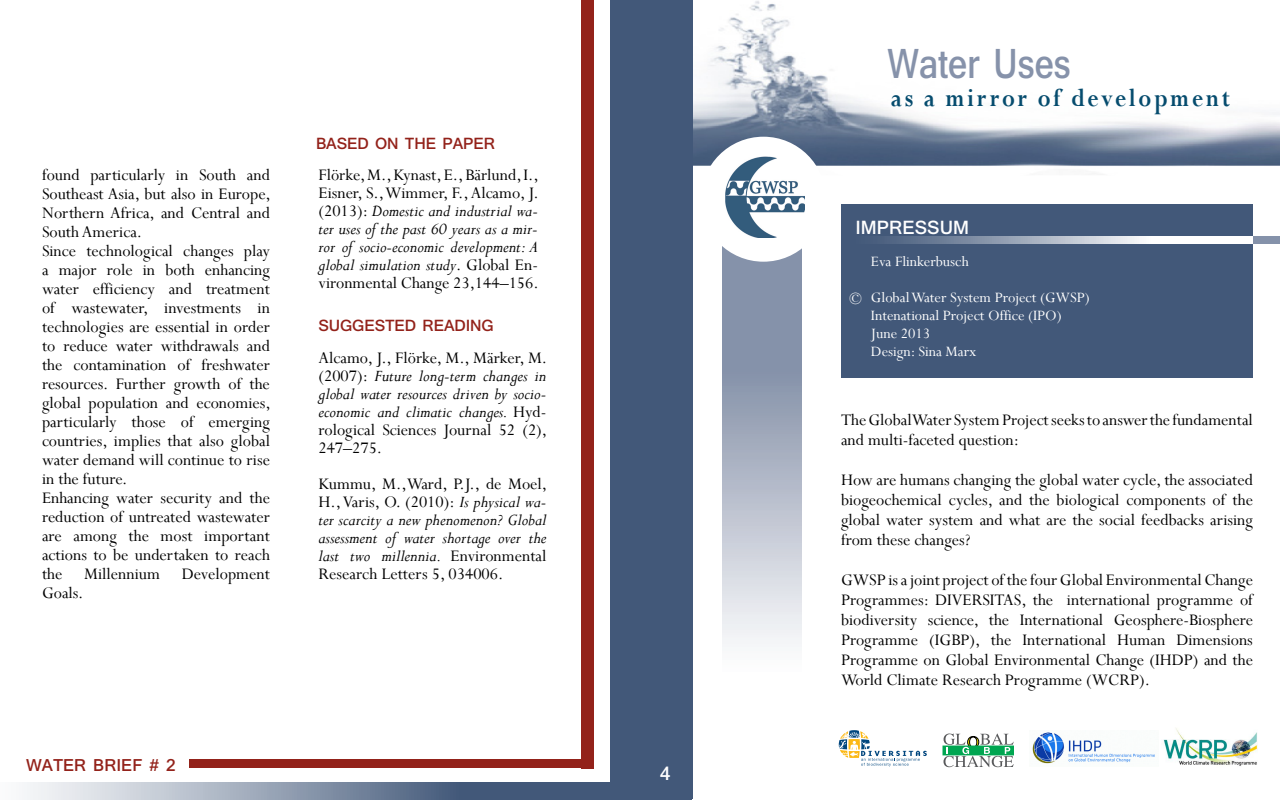
<style>
.page{position:relative;width:1280px;height:800px;background:#fff}
.page>*{position:absolute;margin:0;border:0;box-sizing:border-box;transform-origin:0 0}
.t1{font:700 43.9px "Shruti";color:#8692aa;scale:.82 1}
.t2{font:700 27.8px "Perpetua";letter-spacing:.11em;color:#064c6e;scale:.85 1}
.t3{font:700 20px "Shruti";color:#fff}
.t4{font:18px/19px "Perpetua";color:#000}
.t5{font:italic 18px/18px "Perpetua";color:#000;text-align:justify}
.t6{font:700 18px "Shruti";color:#93221a}
.t7{font:700 17px "Shruti";letter-spacing:-.01em;color:#93221a}
.t8{font:17px "Perpetua";color:#fff}
.t9{font:16px/18px "Perpetua";color:#fff}
.s1{font-style:normal}
</style>
<div class="page">
<div style="left:841px;top:204px;width:412px;height:174px;background:#425879"></div>
<div style="left:1253px;top:237px;width:27px;height:6px;background:#8592aa"></div>
<svg style="left:882px;top:237px;width:371px;height:6px;background:#b9c1cd"></svg>
<div style="left:581px;top:0;width:13px;height:768px;background:#93221a"></div>
<div style="left:189px;top:760px;width:399px;height:8px;background:#93221a"></div>
<svg style="left:24px;top:783px;width:668px;height:17px;background:#8896ab"></svg>
<svg style="left:722px;top:247px;width:80px;height:397px;background:#acb4c4"></svg>
<img style="left:693px;top:75px;width:587px;height:91px">
<img style="left:693px;top:1px;width:129px;height:136px">
<div style="left:701px;top:137px;width:125px;height:125px;background:#fff;border-radius:50%"></div>
<img style="left:725px;top:156px;width:80px;height:81px">
<div style="left:610px;top:0;width:83px;height:799px;background:#425879"></div>
<svg style="left:839px;top:730px;width:88px;height:36px"></svg>
<div style="left:943px;top:746px;width:71px;height:9px;border:1px solid #00a651"></div>
<svg style="left:944px;top:734px;width:70px;height:33px"></svg>
<img style="left:1032px;top:732px;width:123px;height:32px">
<img style="left:1163px;top:728px;width:95px;height:38px">
<p class="t4" style="left:42px;top:165px;width:230px">found particularly in South and<br>Southeast Asia, but also in Europe,<br>Northern Africa, and Central and<br>South America.<br>Since technological changes play a major role in both enhancing water efficiency and treatment of wastewater, investments in technologies are essential in order to reduce water withdrawals and the contamination of freshwater resources. Further growth of the global population and economies, particularly those of emerging countries, implies that also global water demand will continue to rise in the future.<br>Enhancing water security and the reduction of untreated wastewater are among the most important actions to be undertaken to reach the Millennium Development<br>Goals.</p>
<p class="t7" style="left:316px;top:133px;width:181px">BASED ON THE PAPER</p>
<p class="t5" style="left:318px;top:165px;width:222px"><span class="s1">Flörke, M., Kynast, E., Bärlund, I., Eisner, S., Wimmer, F., Alcamo, J. (2013):</span> Domestic and industrial wa&shy;ter uses of the past 60 years as a mir&shy;ror of socio-economic development: A global simulation study<span class="s1">. Global En&shy;vironmental Change 23,144–156.</span></p>
<p class="t7" style="left:318px;top:315px;width:177px">SUGGESTED READING</p>
<p class="t5" style="left:318px;top:349px;width:230px"><span class="s1">Alcamo, J., Flörke, M., Märker, M. (2007):</span> Future long-term changes in global water resources driven by socio&shy;economic and climatic changes. <span class="s1">Hyd&shy;rological Sciences Journal 52 (2), 247–275.</span></p>
<p class="t5" style="left:318px;top:475px;width:230px"><span class="s1">Kummu, M.,Ward, P.J., de Moel, H., Varis, O. (2010):</span> Is physical wa&shy;ter scarcity a new phenomenon? Global assessment of water shortage over the last two millennia. <span class="s1">Environmental Research Letters 5, 034006.</span></p>
<p class="t6" style="left:26px;top:754px;width:151px">WATER BRIEF # 2</p>
<p class="t3" style="left:660px;top:762px;width:12px">4</p>
<h1 class="t1" style="left:888px;top:37px;width:225px">Water Uses</h1>
<h2 class="t2" style="left:891px;top:81px;width:400px">as a mirror of development</h2>
<p class="t3" style="left:855px;top:215px;width:115px">IMPRESSUM</p>
<p class="t9" style="left:871px;top:252px;width:99px">Eva Flinkerbusch</p>
<p class="t9" style="left:871px;top:288px;width:220px">Global Water System Project (GWSP)<br>Intenational Project Office (IPO)<br>June 2013<br>Design: Sina Marx</p>
<p class="t8" style="left:849px;top:288px;width:14px">©</p>
<p class="t4" style="left:841px;top:409px;width:413px;line-height:20px">The Global Water System Project seeks to answer the fundamental and multi-faceted question:</p>
<p class="t4" style="left:841px;top:469px;width:414px;line-height:20px;text-align:justify">How are humans changing the global water cycle, the associated biogeochemical cycles, and the biological components of the global water system and what are the social feedbacks arising from these changes?</p>
<p class="t4" style="left:841px;top:569px;width:414px;line-height:20px;text-align:justify">GWSP is a joint project of the four Global Environmental Change Programmes: DIVERSITAS, the interna tional programme of biodiversity science, the International Geosphere-Bio sphere Programme (IGBP), the International Human Dimensions Programme on Global Environmental Change (IHDP) and the World Climate Research Programme (WCRP).</p>
</div>
